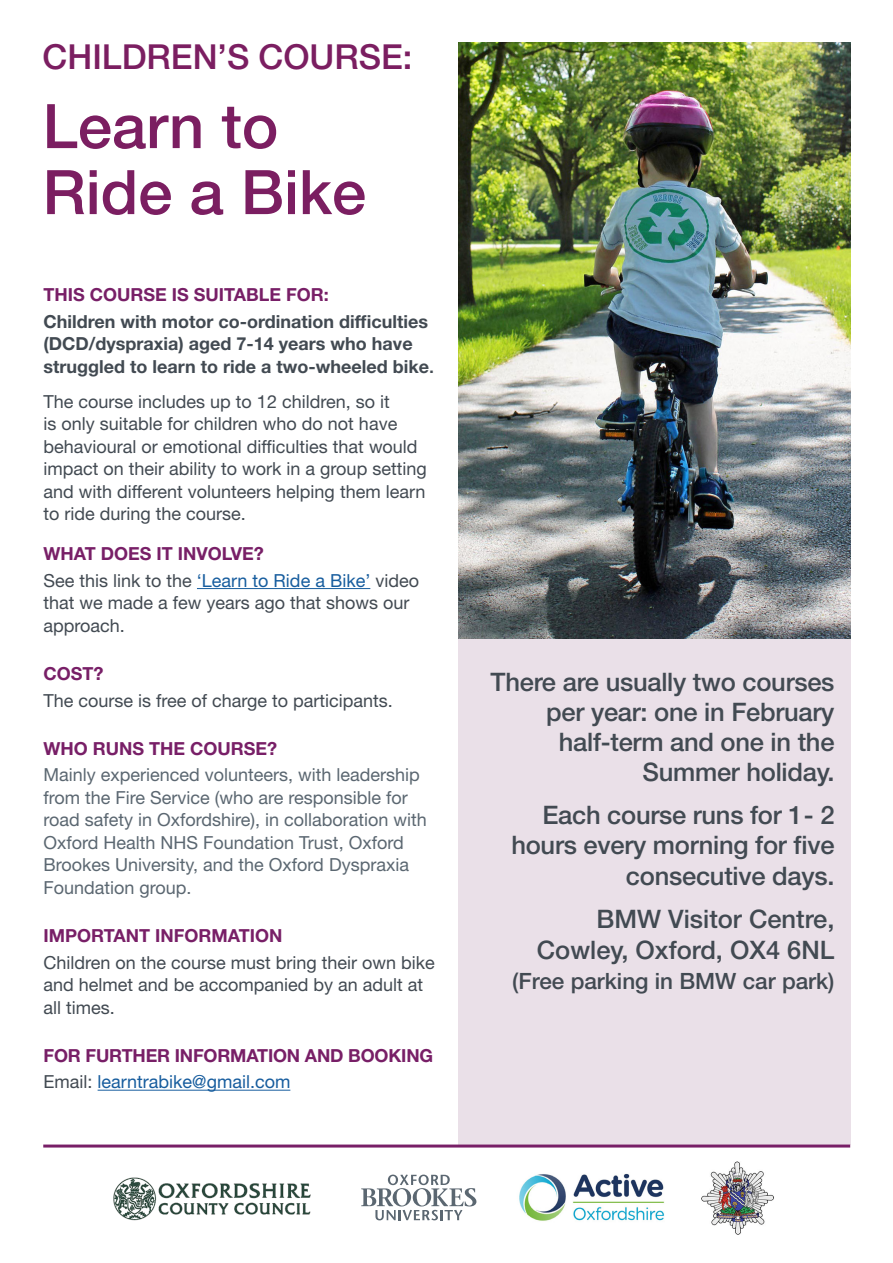
<style>
.page{position:relative;width:893px;height:1263px;background:#fff}
.page>*{position:absolute;margin:0;border:0;box-sizing:border-box;transform-origin:0 0}
.Body_text{font:500 61.5px/66px "Helvetica Neue LT Std";color:#7b1e61}
.subhead{font:500 34.5px "Helvetica Neue LT Std";color:#7b1e61}
.Body_text-2{font:500 25.5px/30px "Helvetica Neue LT Std";letter-spacing:-.01em;color:#424a52;text-align:right}
.Body_text-3{font:500 22.5px "Helvetica Neue LT Std";color:#424a52}
.Body_text-4{font:18px/22.5px "Helvetica Neue LT Std";color:#424a52}
.Body_text-5{font:18px/22.5px "Helvetica Neue LT Std";color:#5b6771}
.Body_text-6{font:700 18px/22.5px "Helvetica Neue LT Std";color:#424a52}
.Body_text-7{font:700 18px "Helvetica Neue LT Std";color:#781f67}
.Body_text-8{font:18px "Helvetica Neue LT Std";color:#175d9e}
.s1{font-weight:500}
.s2{color:#175d9e}
.s3{color:#424a52}
</style>
<div class="page">
<div style="left:458px;top:636px;width:392px;height:508px;background:#eae0e8"></div>
<img style="left:458px;top:43px;width:392px;height:596px">
<img style="left:113px;top:1177px;width:198px;height:44px">
<svg style="left:361px;top:1174px;width:115px;height:46px"></svg>
<img style="left:519px;top:1173px;width:146px;height:48px">
<img style="left:701px;top:1161px;width:73px;height:73px">
<hr style="left:43px;top:1144px;width:807px;height:3px;background:#781f67">
<hr style="left:197px;top:588px;width:173px;height:1px;background:#175d9e">
<hr style="left:98px;top:1090px;width:192px;height:1px;background:#175d9e">
<h1 class="subhead" style="left:43px;top:36px;width:371px">CHILDREN’S COURSE:</h1>
<p class="Body_text" style="left:43px;top:93px;width:325px">Learn to<br>Ride a Bike</p>
<p class="Body_text-7" style="left:44px;top:283px;width:287px">THIS COURSE IS SUITABLE FOR:</p>
<p class="Body_text-6" style="left:44px;top:310px;width:392px">Children with motor co-ordination difficulties (DCD/dyspraxia) aged 7-14 years who have struggled to learn to ride a two-wheeled bike<span class="s1">.</span></p>
<p class="Body_text-4" style="left:44px;top:390px;width:385px">The course includes up to 12 children, so it<br>is only suitable for children who do not have behavioural or emotional difficulties that would impact on their ability to work in a group setting and with different volunteers helping them learn to ride during the course.</p>
<p class="Body_text-7" style="left:44px;top:542px;width:222px">WHAT DOES IT INVOLVE?</p>
<p class="Body_text-4" style="left:44px;top:569px;width:377px">See this link to the <span class="s2">‘Learn to Ride a Bike’</span> video that we made a few years ago that shows our approach.</p>
<p class="Body_text-7" style="left:44px;top:662px;width:62px">COST?</p>
<p class="Body_text-4" style="left:44px;top:688px;width:351px">The course is free of charge to participants.</p>
<p class="Body_text-7" style="left:44px;top:737px;width:235px">WHO RUNS THE COURSE?</p>
<p class="Body_text-5" style="left:44px;top:763px;width:385px">Mainly experienced volunteers, with leadership from the Fire Service (who are responsible for road safety in Oxfordshire), in collaboration with Oxford Health NHS Foundation Trust, Oxford Brookes University, and the Oxford Dyspraxia Foundation group.</p>
<p class="Body_text-7" style="left:44px;top:924px;width:240px">IMPORTANT INFORMATION</p>
<p class="Body_text-4" style="left:44px;top:950px;width:393px">Children on the course must bring their own bike and helmet and be accompanied by an adult at all times.</p>
<p class="Body_text-7" style="left:44px;top:1044px;width:391px">FOR FURTHER INFORMATION AND BOOKING</p>
<p class="Body_text-8" style="left:44px;top:1071px;width:248px"><span class="s3">Email:</span> learntrabike@gmail.com</p>
<p class="Body_text-2" style="left:491px;top:667px;width:345px">There are usually two courses per year: one in February half-term and one in the<br>Summer holiday.</p>
<p class="Body_text-2" style="left:511px;top:799px;width:325px">Each course runs for 1- 2 hours every morning for five consecutive days.</p>
<p class="Body_text-2" style="left:537px;top:903px;width:299px;line-height:30.6px">BMW Visitor Centre,<br>Cowley, Oxford, OX4 6NL</p>
<p class="Body_text-3" style="left:512px;top:967px;width:324px">(Free parking in BMW car park)</p>
</div>
